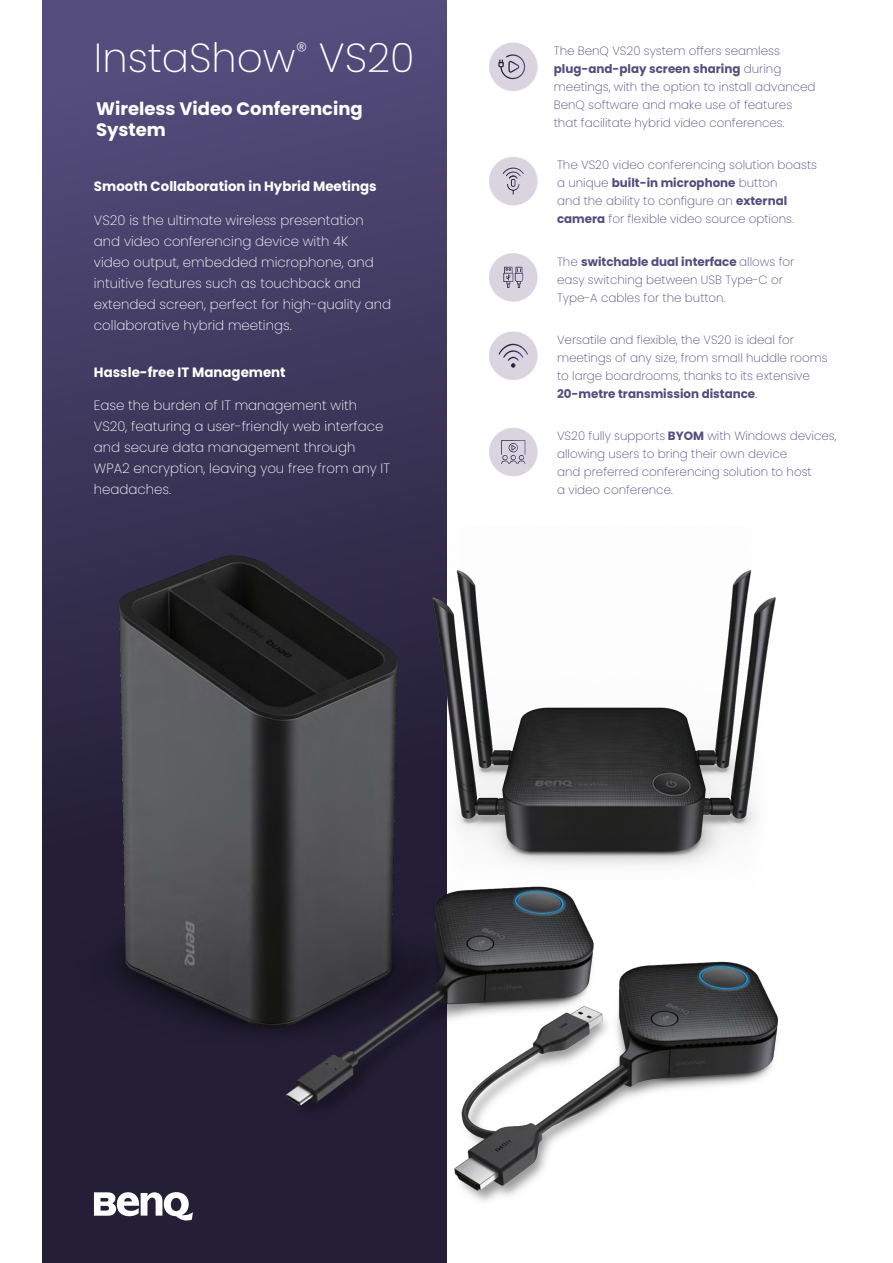
<style>
.page{position:relative;width:893px;height:1263px;background:#fff}
.page>*{position:absolute;margin:0;border:0;box-sizing:border-box;transform-origin:0 0}
.t1{font:200 40.5px "Poppins";color:#fff}
.t2{font:700 18px/21.6px "Poppins";color:#fff}
.t3{font:200 13.5px/21px "Poppins";color:#fff}
.t4{font:700 13.5px "Poppins";color:#fff}
.t5{font:200 12px/18px "Poppins";color:#544d7d}
.s1{font-weight:700}
.s2{font-weight:300}
</style>
<div class="page">
<div style="left:43px;top:0;width:403px;height:1263px;background:linear-gradient(to bottom,#514a78,#191526)"></div>
<img style="left:66px;top:517px;width:713px;height:731px">
<div style="left:489px;top:43px;width:49px;height:48px;background:#d9d4e0;border-radius:50%"></div>
<svg style="left:498px;top:54px;width:27px;height:25px"></svg>
<div style="left:489px;top:331px;width:49px;height:49px;background:#d9d4e0;border-radius:50%"></div>
<svg style="left:499px;top:344px;width:29px;height:24px"></svg>
<div style="left:489px;top:253px;width:49px;height:49px;background:#d9d4e0;border-radius:50%"></div>
<div style="left:489px;top:157px;width:49px;height:48px;background:#d9d4e0;border-radius:50%"></div>
<svg style="left:503px;top:168px;width:21px;height:27px"></svg>
<div style="left:489px;top:428px;width:49px;height:48px;background:#d9d4e0;border-radius:50%"></div>
<svg style="left:501px;top:440px;width:24px;height:24px"></svg>
<svg style="left:503px;top:267px;width:20px;height:21px"></svg>
<h1 class="t1" style="left:94px;top:35px;width:322px">InstaShow<sup>®</sup> VS20</h1>
<h2 class="t2" style="left:96px;top:98px;width:268px">Wireless Video Conferencing<br>System</h2>
<p class="t4" style="left:94px;top:179px;width:284px">Smooth Collaboration in Hybrid Meetings</p>
<p class="t3" style="left:94px;top:210px;width:299px">VS20 is the ultimate wireless presentation and video conferencing device with 4K<br>video output, embedded microphone, and intuitive features such as touchback and extended screen, perfect for high-quality and collaborative hybrid meetings.</p>
<p class="t4" style="left:94px;top:364px;width:193px">Hassle-free IT Management</p>
<p class="t3" style="left:94px;top:395px;width:297px">Ease the burden of IT management with VS20, featuring a user-friendly web interface and secure data management through WPA2 encryption, leaving you free from any IT headaches.</p>
<p class="t5" style="left:554px;top:42px;width:263px">The BenQ VS20 system offers seamless <span class="s1">plug-and-play screen sharing</span> during meetings, with the option to install advanced BenQ software and make use of features that facilitate hybrid video conferences.</p>
<p class="t5" style="left:557px;top:156px;width:262px">The VS20 video conferencing solution boasts a unique <span class="s1">built-in microphone</span> button<br>and the ability to configure an <span class="s1">external camera</span> for flexible video source options.</p>
<p class="t5" style="left:557px;top:253px;width:239px">The <span class="s1">switchable dual interface</span> allows for easy switching between USB Type-C or<br>Type-A cables for the button.</p>
<p class="t5" style="left:557px;top:331px;width:272px">Versatile and flexible, the VS20 is ideal for meetings of any size, from small huddle rooms to large boardrooms, thanks to its extensive <span class="s1">20-metre transmission distance</span><span class="s2">.</span></p>
<p class="t5" style="left:557px;top:427px;width:281px">VS20 fully supports <span class="s1">BYOM</span> with Windows devices, allowing users to bring their own device<br>and preferred conferencing solution to host<br>a video conference.</p>
</div>
